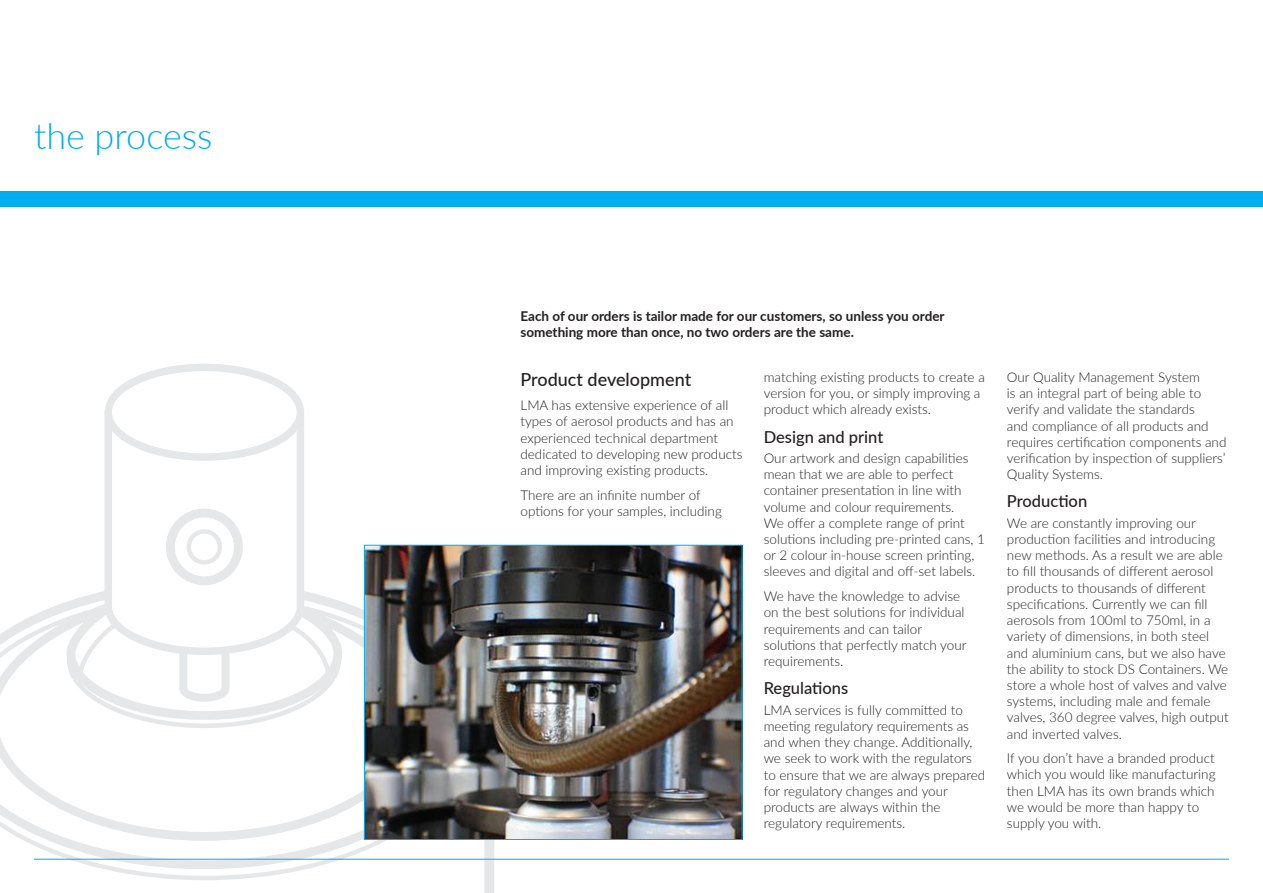
<style>
.page{position:relative;width:1263px;height:893px;background:#fff}
.page>*{position:absolute;margin:0;border:0;box-sizing:border-box;transform-origin:0 0}
.t1{font:300 36px "Lato";color:#00aeef}
.t2{font:500 18px "Lato";color:#231f20}
.t3{font:500 16.5px "Lato";color:#231f20}
.t4{font:300 13.5px/16.2px "Lato";color:#231f20}
.t5{font:700 13.5px/16.2px "Lato";color:#231f20}
</style>
<div class="page">
<svg style="left:0;top:364px;width:495px;height:529px"></svg>
<div style="left:0;top:191px;width:1263px;height:16px;background:#00aeef"></div>
<hr style="left:34px;top:859px;width:1195px;height:1px;background:#00aeef">
<img style="left:366px;top:547px;width:374px;height:291px">
<div style="left:364px;top:545px;width:378px;height:295px;border:1px solid #00aeef"></div>
<p class="t1" style="left:34px;top:111px;width:180px">the process</p>
<p class="t5" style="left:520px;top:308px;width:426px">Each of our orders is tailor made for our customers, so unless you order something more than once, no two orders are the same.</p>
<p class="t2" style="left:520px;top:366px;width:172px">Product development</p>
<p class="t4" style="left:520px;top:397px;width:223px">LMA has extensive experience of all types of aerosol products and has an experienced technical department dedicated to developing new products and improving existing products.</p>
<p class="t4" style="left:520px;top:486px;width:203px">There are an infinite number of options for your samples, including</p>
<p class="t4" style="left:764px;top:368px;width:223px">matching existing products to create a version for you, or simply improving a product which already exists.</p>
<p class="t3" style="left:764px;top:425px;width:121px">Design and print</p>
<p class="t4" style="left:764px;top:450px;width:223px">Our artwork and design capabilities mean that we are able to perfect container presentation in line with volume and colour requirements.<br>We offer a complete range of print solutions including pre-printed cans, 1 or 2 colour in-house screen printing, sleeves and digital and off-set labels.</p>
<p class="t4" style="left:764px;top:588px;width:204px">We have the knowledge to advise on the best solutions for individual requirements and can tailor solutions that perfectly match your requirements.</p>
<p class="t3" style="left:764px;top:676px;width:86px">Regulations</p>
<p class="t4" style="left:764px;top:701px;width:223px">LMA services is fully committed to meeting regulatory requirements as and when they change. Additionally, we seek to work with the regulators to ensure that we are always prepared for regulatory changes and your products are always within the regulatory requirements.</p>
<p class="t4" style="left:1007px;top:368px;width:221px">Our Quality Management System<br>is an integral part of being able to verify and validate the standards<br>and compliance of all products and requires certification components and verification by inspection of suppliers’ Quality Systems.</p>
<p class="t3" style="left:1007px;top:489px;width:82px">Production</p>
<p class="t4" style="left:1007px;top:514px;width:223px">We are constantly improving our production facilities and introducing new methods. As a result we are able to fill thousands of different aerosol products to thousands of different specifications. Currently we can fill aerosols from 100ml to 750ml, in a variety of dimensions, in both steel and aluminium cans, but we also have the ability to stock DS Containers. We store a whole host of valves and valve systems, including male and female valves, 360 degree valves, high output and inverted valves.</p>
<p class="t4" style="left:1007px;top:750px;width:210px">If you don’t have a branded product which you would like manufacturing then LMA has its own brands which we would be more than happy to supply you with.</p>
</div>
